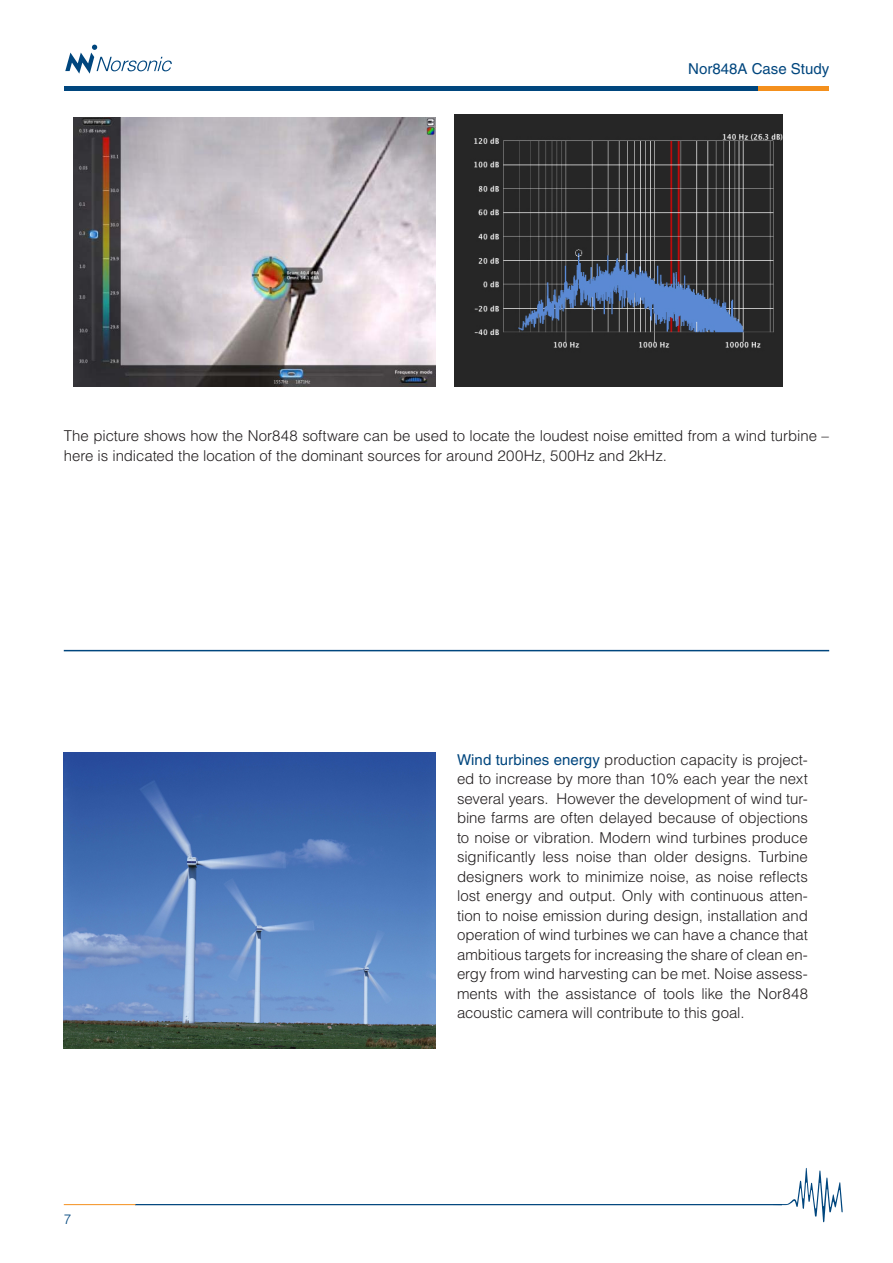
<style>
.page{position:relative;width:893px;height:1263px;background:#fff}
.page>*{position:absolute;margin:0;border:0;box-sizing:border-box;transform-origin:0 0}
.t1{font:300 15px/19.5px "Helvetica";color:#231f20}
.t2{font:15px "Helvetica";color:#00467e}
.t3{font:300 13.5px "Helvetica";color:#00467e}
.s1{font-weight:400;color:#00467e}
</style>
<div class="page">
<svg style="left:773px;top:1168px;width:70px;height:54px"></svg>
<hr style="left:136px;top:1204px;width:646px;height:1px;background:#00467e">
<hr style="left:64px;top:1204px;width:72px;height:1px;background:#f4901d">
<svg style="left:65px;top:45px;width:107px;height:29px"></svg>
<div style="left:755px;top:86px;width:74px;height:5px;background:#f4901d"></div>
<div style="left:64px;top:86px;width:693px;height:5px;background:#00467e"></div>
<img style="left:74px;top:117px;width:362px;height:269px">
<img style="left:455px;top:115px;width:327px;height:271px">
<img style="left:64px;top:753px;width:372px;height:295px">
<hr style="left:64px;top:650px;width:765px;height:1px;background:#00467e">
<p class="t2" style="left:688px;top:60px;width:142px">Nor848A Case Study</p>
<p class="t1" style="left:64px;top:426px;width:767px">The picture shows how the Nor848 software can be used to locate the loudest noise emitted from a wind turbine – here is indicated the location of the dominant sources for around 200Hz, 500Hz and 2kHz.</p>
<p class="t3" style="left:64px;top:1211px;width:9px">7</p>
<p class="t1" style="left:457px;top:749px;width:352px;text-align:justify"><span class="s1">Wind turbines energy</span> production capacity is project&shy;ed to increase by more than 10% each year the next several years. However the development of wind tur&shy;bine farms are often delayed because of objections to noise or vibration. Modern wind turbines produce significantly less noise than older designs. Turbine designers work to minimize noise, as noise reflects lost energy and output. Only with continuous atten&shy;tion to noise emission during design, installation and operation of wind turbines we can have a chance that ambitious targets for increasing the share of clean en&shy;ergy from wind harvesting can be met. Noise assess&shy;ments with the assistance of tools like the Nor848 acoustic camera will contribute to this goal.</p>
</div>
